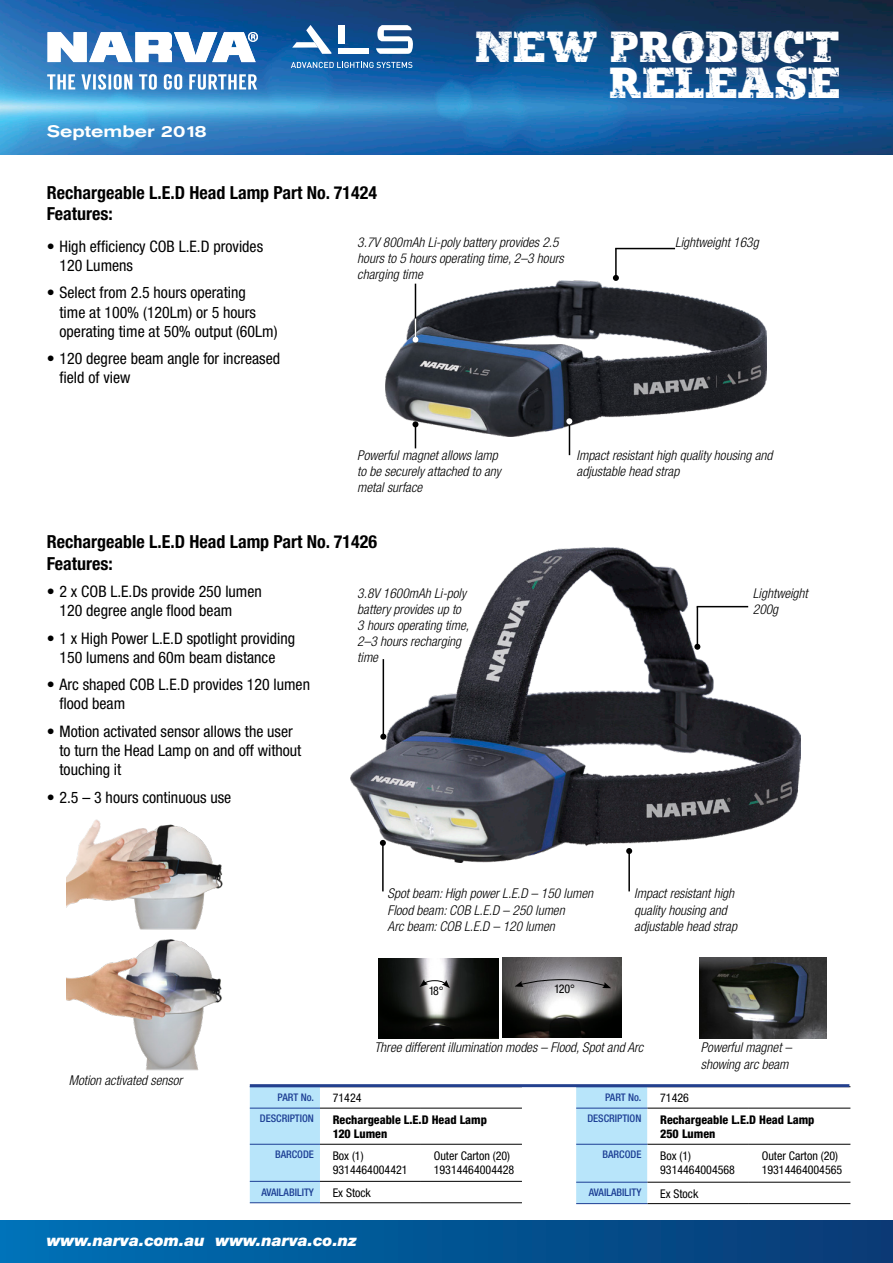
<style>
.page{position:relative;width:893px;height:1263px;background:#fff}
.page>*{position:absolute;margin:0;border:0;box-sizing:border-box;transform-origin:0 0}
.Subhead{font:40.5px/36px "Iron Grunge ONE";color:#fff;text-align:right}
.t1{font:700 condensed 18px/21.6px "Helvetica Neue LT";color:#000}
.Subhead-2{font:500 expanded 16.5px "Akzidenz Grotesk BE";color:#fff}
.t2{font:condensed 15.9px/19px "Helvetica Neue LT";color:#000}
.Copy{font:italic 900 15.9px "Helvetica Neue LT";color:#fff}
.t3{font:italic 300 condensed 13.5px/16.2px "Helvetica Neue LT";color:#000}
.Table_text{font:condensed 12px "Helvetica Neue LT";color:#000}
.Table_text-2{font:800 condensed 12px/14.4px "Helvetica Neue LT";color:#000}
.Table_text-3{font:500 condensed 10.5px "Helvetica Neue LT";color:#1c3e94}
</style>
<div class="page">
<svg style="left:576px;top:1087px;width:274px;height:116px"></svg>
<hr style="left:749px;top:1086px;width:101px;height:1px;background:#000">
<hr style="left:647px;top:1108px;width:102px;height:1px;background:#000">
<hr style="left:749px;top:1108px;width:101px;height:1px;background:#000">
<hr style="left:647px;top:1144px;width:102px;height:1px;background:#000">
<hr style="left:749px;top:1144px;width:101px;height:1px;background:#000">
<hr style="left:647px;top:1182px;width:102px;height:1px;background:#000">
<hr style="left:749px;top:1182px;width:101px;height:1px;background:#000">
<hr style="left:647px;top:1203px;width:102px;height:1px;background:#000">
<hr style="left:749px;top:1203px;width:101px;height:1px;background:#000">
<hr style="left:576px;top:1108px;width:71px;height:1px;background:#1c3e94">
<hr style="left:576px;top:1144px;width:71px;height:1px;background:#1c3e94">
<hr style="left:576px;top:1182px;width:71px;height:1px;background:#1c3e94">
<hr style="left:576px;top:1203px;width:71px;height:1px;background:#1c3e94">
<img style="left:0;top:0;width:893px;height:154px">
<svg style="left:47px;top:74px;width:210px;height:16px"></svg>
<svg style="left:291px;top:62px;width:121px;height:6px"></svg>
<svg style="left:292px;top:25px;width:39px;height:29px"></svg>
<div style="left:338px;top:48px;width:31px;height:6px;background:#fff"></div>
<div style="left:338px;top:25px;width:7px;height:18px;background:#fff"></div>
<svg style="left:376px;top:25px;width:37px;height:29px"></svg>
<svg style="left:47px;top:32px;width:211px;height:30px"></svg>
<svg style="left:250px;top:1087px;width:272px;height:115px"></svg>
<hr style="left:320px;top:1108px;width:101px;height:1px;background:#000">
<hr style="left:421px;top:1108px;width:101px;height:1px;background:#000">
<hr style="left:320px;top:1144px;width:101px;height:1px;background:#000">
<hr style="left:421px;top:1144px;width:101px;height:1px;background:#000">
<hr style="left:320px;top:1181px;width:101px;height:1px;background:#000">
<hr style="left:421px;top:1181px;width:101px;height:1px;background:#000">
<hr style="left:320px;top:1202px;width:101px;height:1px;background:#000">
<hr style="left:421px;top:1202px;width:101px;height:1px;background:#000">
<hr style="left:250px;top:1108px;width:70px;height:1px;background:#1c3e94">
<hr style="left:250px;top:1144px;width:70px;height:1px;background:#1c3e94">
<hr style="left:250px;top:1181px;width:70px;height:1px;background:#1c3e94">
<hr style="left:250px;top:1202px;width:70px;height:1px;background:#1c3e94">
<hr style="left:250px;top:1084px;width:599px;height:3px;background:#23408e">
<hr style="left:628px;top:851px;width:2px;height:40px;background:#000">
<img style="left:350px;top:548px;width:450px;height:314px">
<img style="left:67px;top:819px;width:156px;height:252px">
<hr style="left:697px;top:606px;width:51px;height:1px;background:#000">
<img style="left:386px;top:281px;width:380px;height:155px">
<hr style="left:569px;top:421px;width:1px;height:34px;background:#000">
<svg style="left:566px;top:418px;width:6px;height:6px"></svg>
<svg style="left:412px;top:421px;width:6px;height:27px"></svg>
<hr style="left:415px;top:284px;width:1px;height:56px;background:#000">
<svg style="left:412px;top:318px;width:6px;height:25px"></svg>
<hr style="left:615px;top:248px;width:60px;height:1px;background:#000">
<hr style="left:615px;top:249px;width:2px;height:29px;background:#000">
<svg style="left:613px;top:275px;width:6px;height:6px"></svg>
<hr style="left:697px;top:607px;width:1px;height:40px;background:#000">
<svg style="left:694px;top:644px;width:6px;height:6px"></svg>
<img style="left:502px;top:958px;width:120px;height:79px">
<img style="left:379px;top:958px;width:119px;height:80px">
<svg style="left:419px;top:979px;width:31px;height:9px"></svg>
<svg style="left:515px;top:979px;width:96px;height:9px"></svg>
<img style="left:699px;top:957px;width:127px;height:81px">
<hr style="left:382px;top:843px;width:2px;height:48px;background:#000">
<svg style="left:380px;top:840px;width:6px;height:6px"></svg>
<hr style="left:383px;top:659px;width:1px;height:78px;background:#000">
<svg style="left:380px;top:734px;width:6px;height:6px"></svg>
<div style="left:0;top:1220px;width:893px;height:43px;background:linear-gradient(to right,#0071b6,#083973)"></div>
<p class="Subhead-2" style="left:47px;top:122px;width:161px">September 2018</p>
<p class="Subhead" style="left:475px;top:31px;width:366px">NEW PRODUCT<br>RELEASE</p>
<p class="t1" style="left:47px;top:181px;width:332px">Rechargeable L.E.D Head Lamp Part No. 71424<br>Features:</p>
<p class="t2" style="left:60px;top:237px;width:205px;text-indent:-13px">• High efficiency COB L.E.D provides<br>120 Lumens</p>
<p class="t2" style="left:60px;top:283px;width:219px;text-indent:-13px">• Select from 2.5 hours operating<br>time at 100% (120Lm) or 5 hours operating time at 50% output (60Lm)</p>
<p class="t2" style="left:60px;top:349px;width:222px;text-indent:-13px">• 120 degree beam angle for increased field of view</p>
<p class="t3" style="left:357px;top:234px;width:208px">3.7V 800mAh Li-poly battery provides 2.5 hours to 5 hours operating time, 2–3 hours</p>
<p class="t3" style="left:357px;top:266px;width:67px">charging time</p>
<p class="t3" style="left:675px;top:234px;width:85px">Lightweight 163g</p>
<p class="t3" style="left:357px;top:447px;width:142px">Powerful magnet allows lamp</p>
<p class="t3" style="left:357px;top:463px;width:145px">to be securely attached to any</p>
<p class="t3" style="left:357px;top:479px;width:66px">metal surface</p>
<p class="t1" style="left:47px;top:531px;width:332px">Rechargeable L.E.D Head Lamp Part No. 71426<br>Features:</p>
<p class="t2" style="left:60px;top:582px;width:204px;text-indent:-13px">• 2 x COB L.E.Ds provide 250 lumen<br>120 degree angle flood beam</p>
<p class="t2" style="left:47px;top:628px;width:250px;text-align:center">• 1 x High Power L.E.D spotlight providing<br>150 lumens and 60m beam distance</p>
<p class="t2" style="left:60px;top:675px;width:252px;text-indent:-13px">• Arc shaped COB L.E.D provides 120 lumen flood beam</p>
<p class="t2" style="left:60px;top:722px;width:243px;text-indent:-13px">• Motion activated sensor allows the user to turn the Head Lamp on and off without touching it</p>
<p class="t2" style="left:47px;top:787px;width:186px">• 2.5 – 3 hours continuous use</p>
<p class="t3" style="left:357px;top:585px;width:113px">3.8V 1600mAh Li-poly battery provides up to<br>3 hours operating time,<br>2–3 hours recharging time</p>
<p class="t3" style="left:577px;top:447px;width:197px">Impact resistant high quality housing and</p>
<p class="t3" style="left:577px;top:463px;width:104px">adjustable head strap</p>
<p class="t3" style="left:753px;top:585px;width:56px">Lightweight<br>200g</p>
<p class="t3" style="left:388px;top:885px;width:207px">Spot beam: High power L.E.D – 150 lumen</p>
<p class="t3" style="left:388px;top:902px;width:179px">Flood beam: COB L.E.D – 250 lumen</p>
<p class="t3" style="left:388px;top:918px;width:169px">Arc beam: COB L.E.D – 120 lumen</p>
<p class="Table_text" style="left:429px;top:984px;width:16px">18°</p>
<p class="Table_text" style="left:554px;top:981px;width:22px">120°</p>
<p class="t3" style="left:634px;top:885px;width:101px">Impact resistant high</p>
<p class="t3" style="left:634px;top:902px;width:94px">quality housing and</p>
<p class="t3" style="left:634px;top:918px;width:104px">adjustable head strap</p>
<p class="t3" style="left:69px;top:1072px;width:115px">Motion activated sensor</p>
<p class="t3" style="left:374px;top:1039px;width:271px">Three different illumination modes – Flood, Spot and Arc</p>
<p class="t3" style="left:701px;top:1039px;width:92px">Powerful magnet – showing arc beam</p>
<p class="Table_text-3" style="left:278px;top:1091px;width:38px">PART No.</p>
<p class="Table_text" style="left:333px;top:1091px;width:30px">71424</p>
<p class="Table_text-3" style="left:260px;top:1112px;width:56px">DESCRIPTION</p>
<p class="Table_text-2" style="left:333px;top:1112px;width:156px">Rechargeable L.E.D Head Lamp<br>120 Lumen</p>
<p class="Table_text-3" style="left:275px;top:1148px;width:40px">BARCODE</p>
<p class="Table_text" style="left:333px;top:1148px;width:32px">Box (1)</p>
<p class="Table_text" style="left:333px;top:1163px;width:76px">9314464004421</p>
<p class="Table_text" style="left:434px;top:1148px;width:78px">Outer Carton (20)</p>
<p class="Table_text" style="left:434px;top:1163px;width:82px">19314464004428</p>
<p class="Table_text-3" style="left:605px;top:1091px;width:38px">PART No.</p>
<p class="Table_text" style="left:660px;top:1091px;width:30px">71426</p>
<p class="Table_text-3" style="left:587px;top:1112px;width:56px">DESCRIPTION</p>
<p class="Table_text-2" style="left:660px;top:1112px;width:156px">Rechargeable L.E.D Head Lamp<br>250 Lumen</p>
<p class="Table_text-3" style="left:602px;top:1148px;width:40px">BARCODE</p>
<p class="Table_text" style="left:660px;top:1148px;width:32px">Box (1)</p>
<p class="Table_text" style="left:660px;top:1163px;width:76px">9314464004568</p>
<p class="Table_text" style="left:762px;top:1148px;width:78px">Outer Carton (20)</p>
<p class="Table_text" style="left:762px;top:1163px;width:82px">19314464004565</p>
<p class="Table_text-3" style="left:261px;top:1185px;width:54px">AVAILABILITY</p>
<p class="Table_text" style="left:333px;top:1185px;width:40px">Ex Stock</p>
<p class="Table_text-3" style="left:589px;top:1186px;width:54px">AVAILABILITY</p>
<p class="Table_text" style="left:660px;top:1186px;width:40px">Ex Stock</p>
<p class="Copy" style="left:47px;top:1231px;width:312px">www.narva.com.au www.narva.co.nz</p>
</div>
